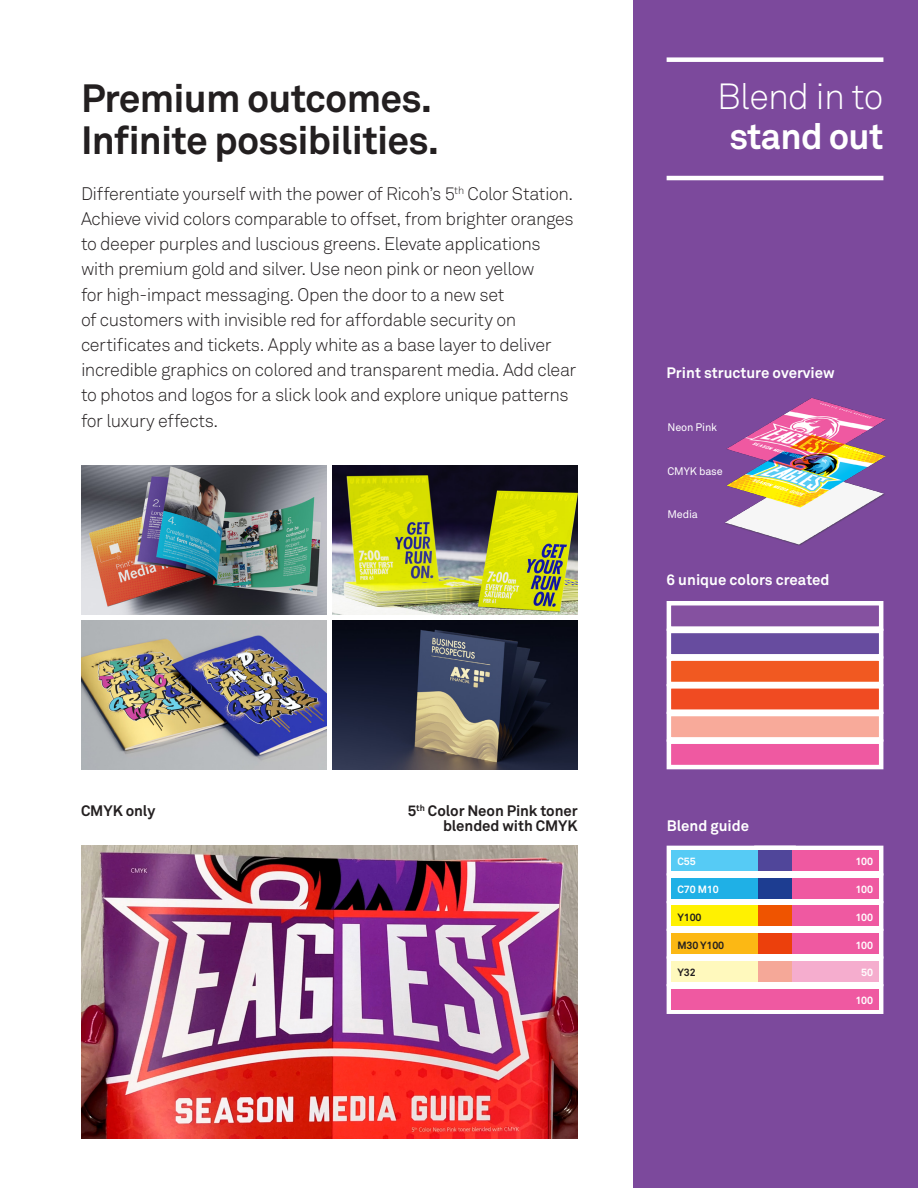
<style>
.page{position:relative;width:918px;height:1188px;background:#fff}
.page>*{position:absolute;margin:0;border:0;box-sizing:border-box;transform-origin:0 0}
.t1{font:700 39px/42.9px "Akkurat Pro";letter-spacing:-.02em;color:#231f20}
.t2{font:300 36px "Akkurat Pro";letter-spacing:-.02em;color:#fff}
.t3{font:700 36px "Akkurat Pro";letter-spacing:-.02em;color:#fff}
.t4{font:300 18px/25.2px "Akkurat Pro";letter-spacing:-.025em;color:#231f20}
.t5{font:700 15px "Akkurat Pro";color:#fff}
.t6{font:700 15px/15px "Akkurat Pro";letter-spacing:-.005em;color:#231f20;text-align:right}
.t7{font:10.8px "Akkurat Pro";letter-spacing:-.015em;color:#fff}
.t8{font:700 10.5px "Akkurat Pro";letter-spacing:-.01em;color:#fff}
.t9{font:700 10.5px "Akkurat Pro";letter-spacing:-.01em;color:#231f20}
</style>
<div class="page">
<div style="left:633px;top:0;width:285px;height:1188px;background:#7c499c"></div>
<img style="left:333px;top:465px;width:245px;height:149px">
<img style="left:333px;top:621px;width:245px;height:148px">
<img style="left:81px;top:465px;width:245px;height:149px">
<img style="left:81px;top:621px;width:245px;height:148px">
<div style="left:667px;top:57px;width:216px;height:5px;background:#fff"></div>
<hr style="left:667px;top:176px;width:216px;height:4px;background:#fff">
<svg style="left:666px;top:845px;width:218px;height:169px;background:#faf4f6"></svg>
<div style="left:671px;top:989px;width:121px;height:20px;background:#ef59a1"></div>
<div style="left:759px;top:989px;width:120px;height:20px;background:#ef59a1"></div>
<div style="left:671px;top:961px;width:121px;height:21px;background:#fff9bd"></div>
<svg style="left:759px;top:961px;width:120px;height:21px;background:#f5abbf"></svg>
<div style="left:671px;top:906px;width:121px;height:20px;background:#fff101"></div>
<div style="left:671px;top:933px;width:121px;height:21px;background:#fcb814"></div>
<svg style="left:759px;top:906px;width:120px;height:20px;background:#ef5774"></svg>
<svg style="left:759px;top:933px;width:120px;height:21px;background:#ee5278"></svg>
<div style="left:671px;top:878px;width:121px;height:21px;background:#1fb0e6"></div>
<svg style="left:759px;top:878px;width:120px;height:21px;background:#b5519c"></svg>
<div style="left:671px;top:850px;width:121px;height:21px;background:#56cbf5"></div>
<svg style="left:759px;top:850px;width:120px;height:21px;background:#c3539f"></svg>
<svg style="left:666px;top:601px;width:218px;height:169px;background:#d78d9c"></svg>
<img style="left:725px;top:398px;width:161px;height:148px">
<img style="left:81px;top:846px;width:497px;height:293px">
<h1 class="t1" style="left:81px;top:76px;width:360px">Premium outcomes.<br>Infinite possibilities.</h1>
<p class="t4" style="left:81px;top:181px;width:497px">Differentiate yourself with the power of Ricoh’s 5<sup>th</sup> Color Station.<br>Achieve vivid colors comparable to offset, from brighter oranges to deeper purples and luscious greens. Elevate applications with premium gold and silver. Use neon pink or neon yellow<br>for high-impact messaging. Open the door to a new set<br>of customers with invisible red for affordable security on certificates and tickets. Apply white as a base layer to deliver incredible graphics on colored and transparent media. Add clear to photos and logos for a slick look and explore unique patterns for luxury effects.</p>
<p class="t6" style="left:81px;top:803px;width:76px">CMYK only</p>
<p class="t6" style="left:408px;top:803px;width:171px">5<sup>th</sup> Color Neon Pink toner blended with CMYK</p>
<h2 class="t2" style="left:717px;top:75px;width:168px">Blend in to</h2>
<h2 class="t3" style="left:729px;top:114px;width:156px">stand out</h2>
<p class="t5" style="left:667px;top:363px;width:170px">Print structure overview</p>
<p class="t7" style="left:668px;top:421px;width:51px">Neon Pink</p>
<p class="t7" style="left:668px;top:465px;width:57px">CMYK base</p>
<p class="t7" style="left:668px;top:508px;width:32px">Media</p>
<p class="t5" style="left:667px;top:571px;width:164px">6 unique colors created</p>
<p class="t5" style="left:667px;top:817px;width:84px">Blend guide</p>
<p class="t8" style="left:677px;top:855px;width:20px">C55</p>
<p class="t8" style="left:677px;top:883px;width:43px">C70 M10</p>
<p class="t9" style="left:677px;top:911px;width:26px">Y100</p>
<p class="t9" style="left:677px;top:938px;width:48px">M30 Y100</p>
<p class="t9" style="left:677px;top:966px;width:20px">Y32</p>
<p class="t8" style="left:855px;top:855px;width:19px">100</p>
<p class="t8" style="left:855px;top:883px;width:19px">100</p>
<p class="t8" style="left:855px;top:911px;width:19px">100</p>
<p class="t8" style="left:855px;top:938px;width:19px">100</p>
<p class="t8" style="left:861px;top:966px;width:13px">50</p>
<p class="t8" style="left:855px;top:994px;width:19px">100</p>
</div>
